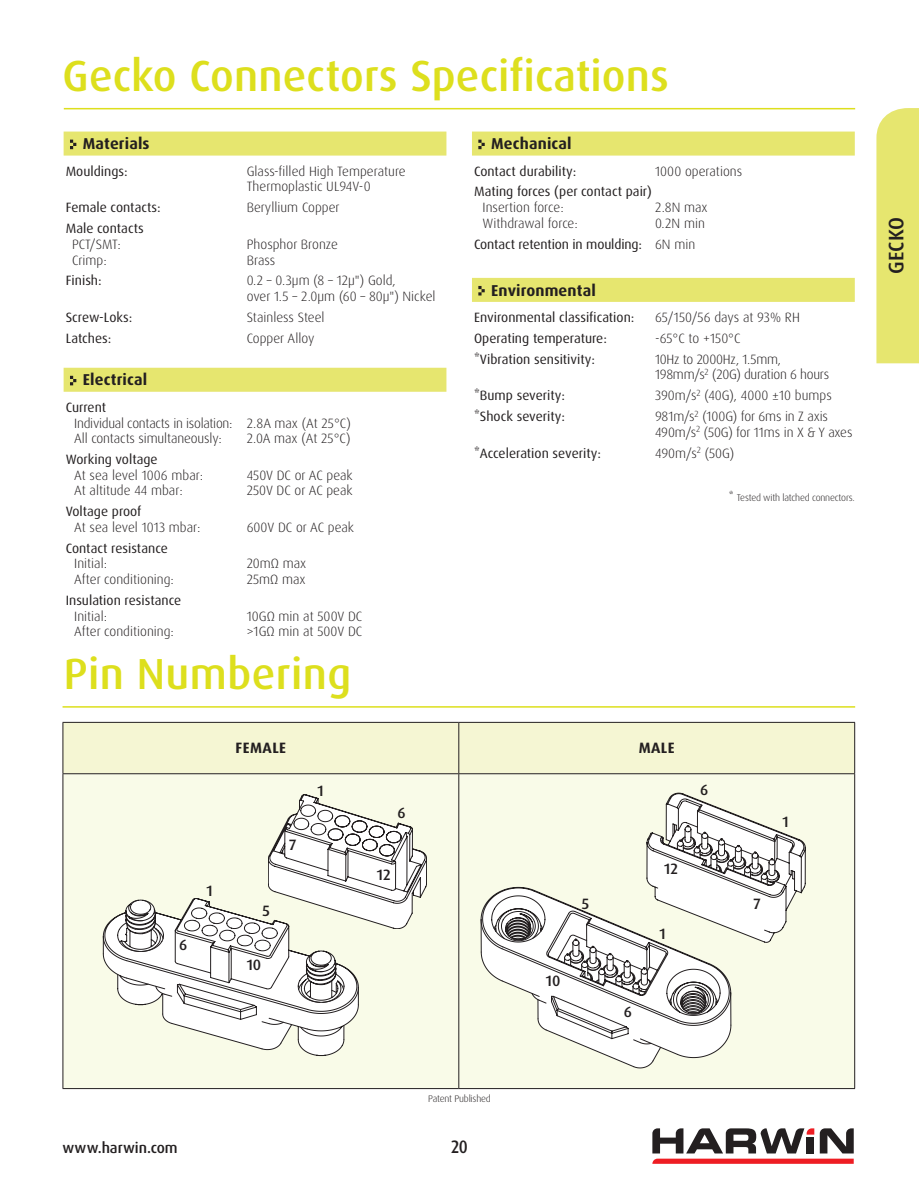
<style>
.page{position:relative;width:919px;height:1187px;background:#fff}
.page>*{position:absolute;margin:0;border:0;box-sizing:border-box;transform-origin:0 0}
.t1{font:500 43.5px "Dax OT";letter-spacing:.005em;color:#dddf1d}
.t2{font:500 21px "Dax OT";letter-spacing:.005em;color:#231f20}
.t3{font:500 18px "Dax OT";color:#231f20;scale:.9 1}
.t4{font:700 15.75px "Dax OT";letter-spacing:.01em;color:#231f20}
.t5{font:500 15px "Dax OT";color:#231f20}
.t6{font:700 15px "Dax OT";letter-spacing:.03em;color:#231f20}
.t7{font:300 13.5px/15.8px "Dax OT";color:#231f20}
.t8{font:13.5px/20.9px "Dax OT";color:#231f20}
.t9{font:300 13.5px/15.8px "Dax OT";letter-spacing:-.02em;color:#231f20}
.t10{font:300 9.75px "Dax OT";letter-spacing:-.02em;color:#231f20}
.s1{font-weight:300}
.s2{font-size:12px}
</style>
<div class="page">
<hr style="left:64px;top:108px;width:791px;height:1px;background:#dddf1d">
<div style="left:876px;top:108px;width:42px;height:255px;background:#e6e66f"></div>
<svg style="left:652px;top:1128px;width:201px;height:35px"></svg>
<div style="left:806px;top:1136px;width:8px;height:17px;background:#231f20"></div>
<div style="left:64px;top:131px;width:382px;height:24px;background:#e6e66f"></div>
<div style="left:64px;top:368px;width:382px;height:24px;background:#e6e66f"></div>
<svg style="left:70px;top:140px;width:6px;height:9px"></svg>
<svg style="left:70px;top:376px;width:6px;height:9px"></svg>
<div style="left:472px;top:131px;width:382px;height:24px;background:#e6e66f"></div>
<div style="left:472px;top:278px;width:382px;height:24px;background:#e6e66f"></div>
<svg style="left:478px;top:140px;width:6px;height:9px"></svg>
<svg style="left:478px;top:286px;width:6px;height:9px"></svg>
<hr style="left:63px;top:706px;width:792px;height:1px;background:#dddf1d">
<div style="left:64px;top:723px;width:790px;height:50px;background:#f5f6d3"></div>
<div style="left:64px;top:774px;width:790px;height:314px;background:#f9fbe8"></div>
<hr style="left:63px;top:774px;width:1px;height:314px;background:#231f20">
<hr style="left:458px;top:774px;width:1px;height:314px;background:#231f20">
<hr style="left:854px;top:774px;width:1px;height:314px;background:#231f20">
<hr style="left:63px;top:1088px;width:396px;height:1px;background:#231f20">
<hr style="left:459px;top:1088px;width:396px;height:1px;background:#231f20">
<hr style="left:63px;top:722px;width:396px;height:1px;background:#231f20">
<hr style="left:63px;top:722px;width:1px;height:51px;background:#231f20">
<hr style="left:459px;top:722px;width:396px;height:1px;background:#231f20">
<hr style="left:458px;top:722px;width:1px;height:51px;background:#231f20">
<hr style="left:854px;top:722px;width:1px;height:51px;background:#231f20">
<hr style="left:63px;top:773px;width:396px;height:1px;background:#231f20">
<hr style="left:459px;top:773px;width:396px;height:1px;background:#231f20">
<svg style="left:480px;top:886px;width:251px;height:182px"></svg>
<svg style="left:495px;top:792px;width:310px;height:220px"></svg>
<svg style="left:103px;top:794px;width:324px;height:261px"></svg>
<h1 class="t1" style="left:63px;top:48px;width:607px">Gecko Connectors Specifications</h1>
<p class="t4" style="left:83px;top:134px;width:68px">Materials</p>
<p class="t8" style="left:66px;top:161px;width:63px">Mouldings:</p>
<p class="t7" style="left:247px;top:163px;width:160px">Glass-filled High Temperature<br>Thermoplastic UL94V-0</p>
<p class="t8" style="left:66px;top:197px;width:96px">Female contacts:</p>
<p class="t7" style="left:247px;top:200px;width:94px">Beryllium Copper</p>
<p class="t8" style="left:66px;top:218px;width:79px">Male contacts</p>
<p class="t7" style="left:72px;top:236px;width:50px">PCT/SMT:</p>
<p class="t7" style="left:247px;top:236px;width:93px">Phosphor Bronze</p>
<p class="t7" style="left:72px;top:252px;width:36px">Crimp:</p>
<p class="t7" style="left:247px;top:252px;width:30px">Brass</p>
<p class="t8" style="left:66px;top:270px;width:37px">Finish:</p>
<p class="t7" style="left:247px;top:273px;width:190px">0.2 – 0.3μm (8 – 12μ") Gold,<br>over 1.5 – 2.0μm (60 – 80μ") Nickel</p>
<p class="t8" style="left:66px;top:307px;width:68px">Screw-Loks:</p>
<p class="t7" style="left:247px;top:310px;width:79px">Stainless Steel</p>
<p class="t8" style="left:66px;top:328px;width:47px">Latches:</p>
<p class="t7" style="left:247px;top:330px;width:69px">Copper Alloy</p>
<p class="t4" style="left:83px;top:370px;width:66px">Electrical</p>
<p class="t8" style="left:66px;top:397px;width:42px">Current</p>
<p class="t7" style="left:74px;top:415px;width:278px">Individual contacts in isolation: 2.8A max (At 25°C)<br>All contacts simultaneously:</p>
<p class="t4" style="left:491px;top:134px;width:82px">Mechanical</p>
<p class="t8" style="left:474px;top:161px;width:104px">Contact durability:</p>
<p class="t7" style="left:655px;top:163px;width:89px">1000 operations</p>
<p class="t8" style="left:474px;top:181px;width:179px">Mating forces (per contact pair)</p>
<p class="t7" style="left:482px;top:200px;width:83px">Insertion force:</p>
<p class="t7" style="left:655px;top:200px;width:54px">2.8N max</p>
<p class="t7" style="left:482px;top:215px;width:97px">Withdrawal force:</p>
<p class="t8" style="left:474px;top:213px;width:232px;text-indent:181px"><span class="s1">0.2N min<br></span>Contact retention in moulding: <span class="s1">6N min</span></p>
<p class="t4" style="left:491px;top:280px;width:106px">Environmental</p>
<p class="t8" style="left:474px;top:307px;width:162px">Environmental classification:</p>
<p class="t7" style="left:655px;top:309px;width:146px">65/150/56 days at 93% RH</p>
<p class="t8" style="left:474px;top:328px;width:134px">Operating temperature:</p>
<p class="t7" style="left:655px;top:330px;width:87px">-65°C to +150°C</p>
<p class="t8" style="left:474px;top:348px;width:122px">*Vibration sensitivity:</p>
<p class="t9" style="left:655px;top:351px;width:176px">10Hz to 2000Hz, 1.5mm,<br>198mm/s<sup>2</sup> (20G) duration 6 hours</p>
<p class="t8" style="left:474px;top:385px;width:92px">*Bump severity:</p>
<p class="t7" style="left:655px;top:388px;width:178px">390m/s<sup>2</sup> (40G), 4000 ±10 bumps</p>
<p class="t8" style="left:474px;top:406px;width:92px">*Shock severity:</p>
<p class="t7" style="left:655px;top:408px;width:199px">981m/s<sup>2</sup> (100G) for 6ms in Z axis<br>490m/s<sup>2</sup> (50G) for 11ms in X &amp; Y axes</p>
<p class="t8" style="left:474px;top:443px;width:128px">*Acceleration severity:</p>
<p class="t7" style="left:655px;top:445px;width:81px">490m/s<sup>2</sup> (50G)</p>
<p class="t10" style="left:728px;top:492px;width:127px"><span class="s2">*</span> Tested with latched connectors.</p>
<p class="t7" style="left:247px;top:430px;width:105px">2.0A max (At 25°C)</p>
<p class="t8" style="left:66px;top:449px;width:93px">Working voltage</p>
<p class="t7" style="left:74px;top:467px;width:130px">At sea level 1006 mbar:</p>
<p class="t7" style="left:247px;top:467px;width:108px">450V DC or AC peak</p>
<p class="t7" style="left:74px;top:483px;width:110px">At altitude 44 mbar:</p>
<p class="t7" style="left:247px;top:483px;width:107px">250V DC or AC peak</p>
<p class="t8" style="left:66px;top:501px;width:77px">Voltage proof</p>
<p class="t7" style="left:74px;top:519px;width:128px">At sea level 1013 mbar:</p>
<p class="t7" style="left:247px;top:519px;width:109px">600V DC or AC peak</p>
<p class="t8" style="left:66px;top:537px;width:104px">Contact resistance</p>
<p class="t7" style="left:74px;top:556px;width:34px">Initial:</p>
<p class="t7" style="left:247px;top:556px;width:61px">20mΩ max</p>
<p class="t7" style="left:74px;top:571px;width:101px">After conditioning:</p>
<p class="t7" style="left:247px;top:571px;width:60px">25mΩ max</p>
<p class="t8" style="left:66px;top:590px;width:117px">Insulation resistance</p>
<p class="t7" style="left:74px;top:608px;width:34px">Initial:</p>
<p class="t7" style="left:247px;top:608px;width:117px">10GΩ min at 500V DC</p>
<p class="t7" style="left:74px;top:623px;width:101px">After conditioning:</p>
<p class="t7" style="left:247px;top:623px;width:117px">&gt;1GΩ min at 500V DC</p>
<h1 class="t1" style="left:64px;top:646px;width:289px">Pin Numbering</h1>
<p class="t5" style="left:179px;top:935px;width:10px">6</p>
<p class="t5" style="left:206px;top:881px;width:8px">1</p>
<p class="t6" style="left:235px;top:738px;width:52px">FEMALE</p>
<p class="t6" style="left:639px;top:738px;width:37px">MALE</p>
<p class="t5" style="left:289px;top:835px;width:9px">7</p>
<p class="t5" style="left:317px;top:780px;width:8px">1</p>
<p class="t5" style="left:262px;top:901px;width:9px">5</p>
<p class="t5" style="left:247px;top:955px;width:16px">10</p>
<p class="t5" style="left:397px;top:803px;width:10px">6</p>
<p class="t5" style="left:377px;top:864px;width:15px">12</p>
<p class="t5" style="left:582px;top:893px;width:9px">5</p>
<p class="t5" style="left:546px;top:970px;width:16px">10</p>
<p class="t5" style="left:623px;top:1001px;width:10px">6</p>
<p class="t5" style="left:664px;top:858px;width:15px">12</p>
<p class="t5" style="left:659px;top:924px;width:8px">1</p>
<p class="t5" style="left:700px;top:780px;width:10px">6</p>
<p class="t5" style="left:63px;top:1138px;width:117px">www.harwin.com</p>
<p class="t10" style="left:428px;top:1092px;width:64px">Patent Published</p>
<h3 class="t3" style="left:451px;top:1134px;width:20px">20</h3>
<p class="t5" style="left:782px;top:811px;width:8px">1</p>
<p class="t5" style="left:753px;top:893px;width:9px">7</p>
<h2 class="t2" style="left:882px;top:274px;width:59px;rotate:-90deg">GECKO</h2>
</div>
